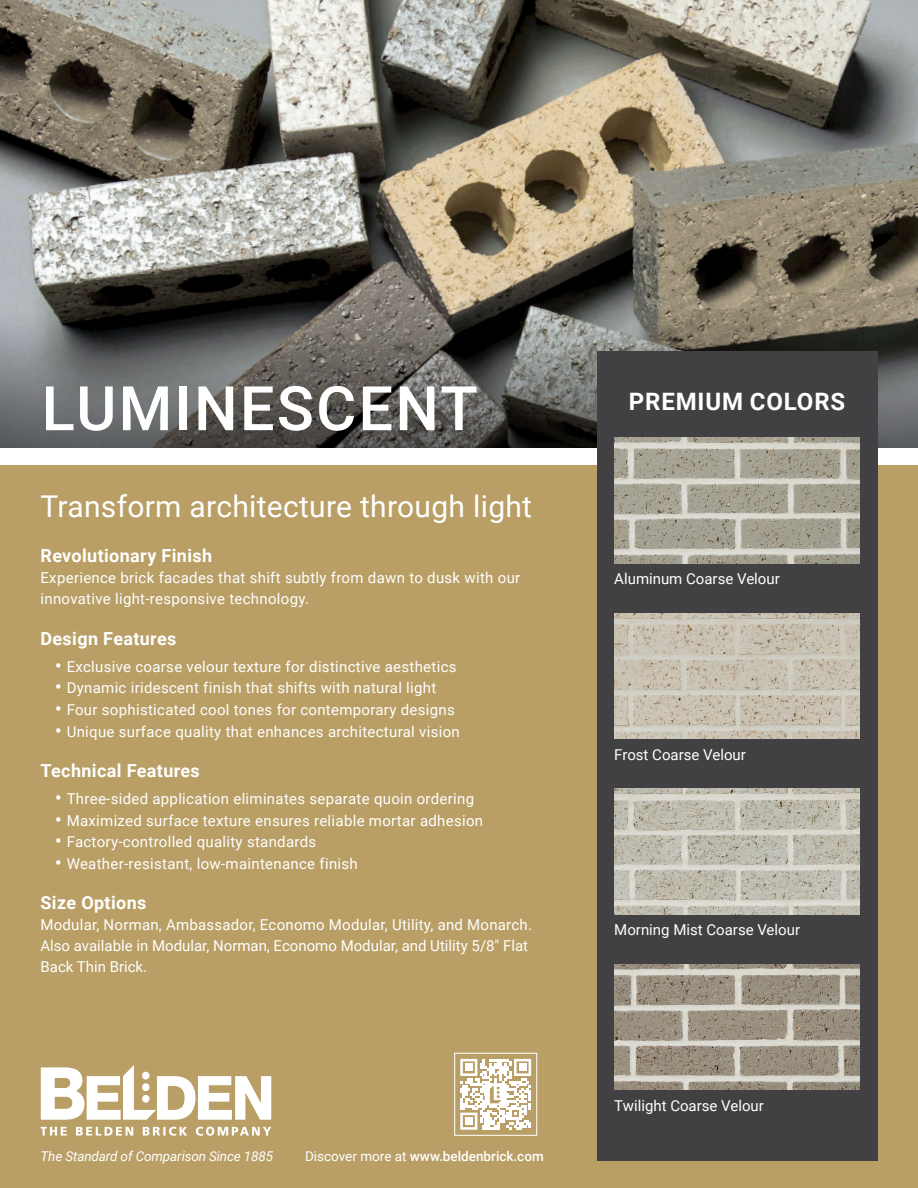
<style>
.page{position:relative;width:918px;height:1188px;background:#fff}
.page>*{position:absolute;margin:0;border:0;box-sizing:border-box;transform-origin:0 0}
.t1{font:500 61.5px "Roboto";letter-spacing:.035em;color:#fff}
.t2{font:30px "Roboto";letter-spacing:.01em;color:#fff}
.t3{font:700 24px "Roboto";letter-spacing:.035em;color:#fff}
.t4{font:700 18px "Roboto";letter-spacing:.02em;color:#fff}
.t5{font:15px/21px "Roboto";letter-spacing:.02em;color:#fff}
.t6{font:15px/21px "Roboto";color:#fff}
.t7{font:500 13.5px "Roboto";color:#fff}
.t8{font:italic 13.5px "Roboto";letter-spacing:-.01em;color:#fff}
.s1{font-weight:700;font-size:18px}
.s2{font-weight:400}
</style>
<div class="page">
<img style="left:0;top:0;width:918px;height:180px">
<div style="left:0;top:463px;width:918px;height:725px;background:#b99f66"></div>
<img style="left:0;top:180px;width:918px;height:268px">
<div style="left:0;top:448px;width:918px;height:17px;background:#fff"></div>
<div style="left:597px;top:351px;width:281px;height:810px;background:#414042"></div>
<img style="left:614px;top:438px;width:246px;height:125px">
<img style="left:614px;top:613px;width:246px;height:126px">
<img style="left:614px;top:789px;width:246px;height:125px">
<img style="left:614px;top:964px;width:246px;height:126px">
<svg style="left:41px;top:1127px;width:230px;height:9px"></svg>
<svg style="left:41px;top:1065px;width:230px;height:55px"></svg>
<div style="left:454px;top:1053px;width:83px;height:83px;border:1px solid #fff"></div>
<svg style="left:460px;top:1059px;width:71px;height:71px"></svg>
<h1 class="t1" style="left:42px;top:365px;width:438px">LUMINESCENT</h1>
<h2 class="t2" style="left:40px;top:486px;width:493px">Transform architecture through light</h2>
<p class="t4" style="left:40px;top:543px;width:173px">Revolutionary Finish</p>
<p class="t5" style="left:40px;top:567px;width:481px">Experience brick facades that shift subtly from dawn to dusk with our innovative light-responsive technology.</p>
<p class="t4" style="left:40px;top:626px;width:137px">Design Features</p>
<p class="t5" style="left:55px;top:655px;width:403px"><span class="s1">•</span> Exclusive coarse velour texture for distinctive aesthetics</p>
<p class="t5" style="left:55px;top:677px;width:383px"><span class="s1">•</span> Dynamic iridescent finish that shifts with natural light</p>
<p class="t5" style="left:55px;top:699px;width:401px"><span class="s1">•</span> Four sophisticated cool tones for contemporary designs</p>
<p class="t5" style="left:55px;top:720px;width:406px"><span class="s1">•</span> Unique surface quality that enhances architectural vision</p>
<p class="t4" style="left:40px;top:758px;width:161px">Technical Features</p>
<p class="t5" style="left:55px;top:788px;width:421px"><span class="s1">•</span> Three-sided application eliminates separate quoin ordering</p>
<p class="t5" style="left:55px;top:809px;width:430px"><span class="s1">•</span> Maximized surface texture ensures reliable mortar adhesion</p>
<p class="t5" style="left:55px;top:831px;width:263px"><span class="s1">•</span> Factory-controlled quality standards</p>
<p class="t5" style="left:55px;top:852px;width:304px"><span class="s1">•</span> Weather-resistant, low-maintenance finish</p>
<p class="t4" style="left:40px;top:890px;width:107px">Size Options</p>
<p class="t6" style="left:40px;top:914px;width:493px">Modular, Norman, Ambassador, Economo Modular, Utility, and Monarch.<br>Also available in Modular, Norman, Economo Modular, and Utility 5/8″ Flat<br>Back Thin Brick.</p>
<p class="t8" style="left:40px;top:1147px;width:234px">The Standard of Comparison Since 1885</p>
<p class="t7" style="left:305px;top:1147px;width:240px"><span class="s2">Discover more at</span> www.beldenbrick.com</p>
<h3 class="t3" style="left:629px;top:385px;width:218px">PREMIUM COLORS</h3>
<p class="t6" style="left:614px;top:568px;width:167px">Aluminum Coarse Velour</p>
<p class="t6" style="left:614px;top:743px;width:133px">Frost Coarse Velour</p>
<p class="t6" style="left:614px;top:919px;width:187px">Morning Mist Coarse Velour</p>
<p class="t6" style="left:614px;top:1095px;width:151px">Twilight Coarse Velour</p>
</div>
